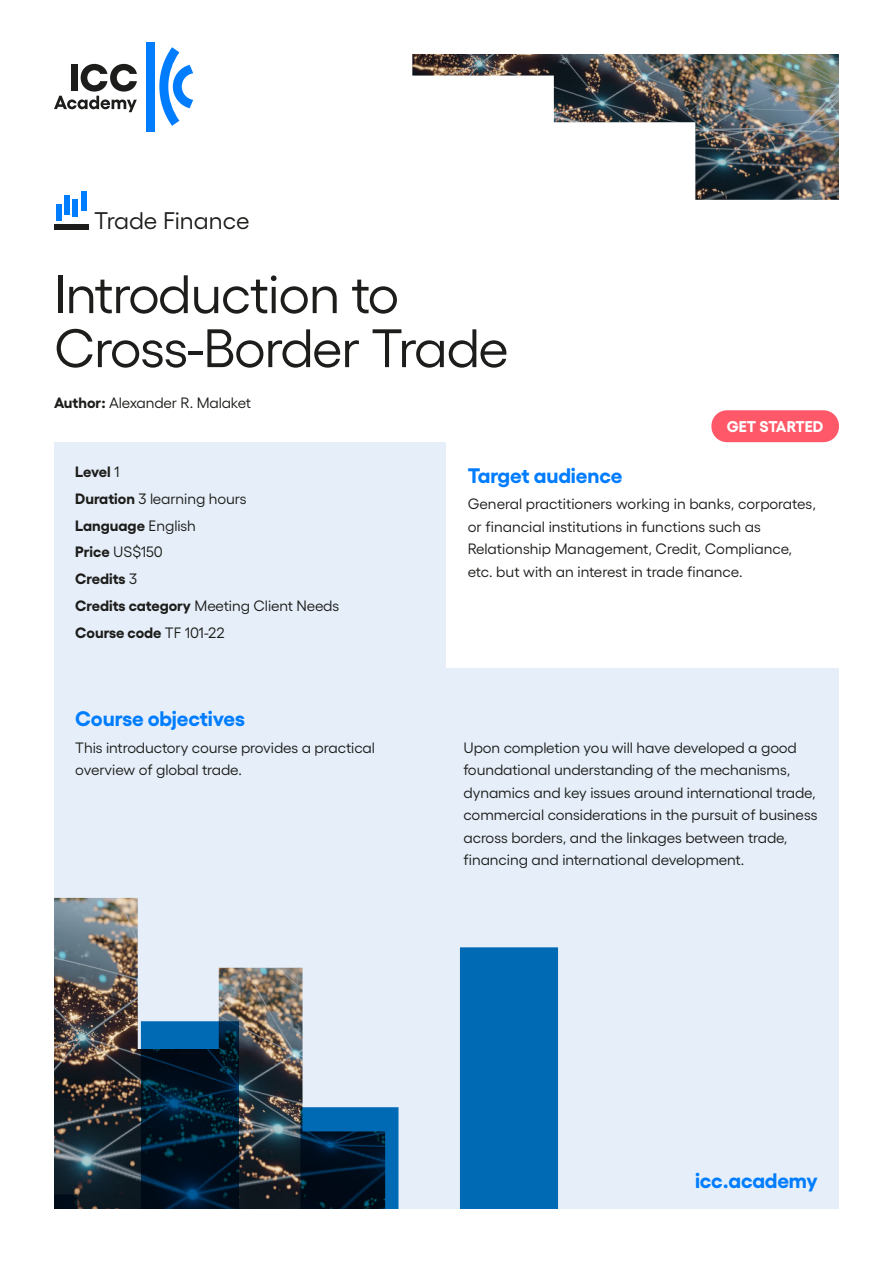
<style>
.page{position:relative;width:893px;height:1263px;background:#fff}
.page>*{position:absolute;margin:0;border:0;box-sizing:border-box;transform-origin:0 0}
.t1{font:54px/54px "Gellix";letter-spacing:-.02em;color:#1d1d1b}
.t2{font:24px "Gellix";letter-spacing:-.005em;color:#1d1d1b}
.t3{font:700 21px "Gellix";letter-spacing:-.005em;color:#007dff}
.t4{font:700 15.6px "Gellix";color:#fff}
.t5{font:15px/22.5px "Gellix";letter-spacing:-.005em;color:#1d1d1b}
.t6{font:700 15px/26.7px "Gellix";letter-spacing:-.005em;color:#1d1d1b}
.s1{font-weight:700}
.s2{font-weight:400}
</style>
<div class="page">
<div style="left:54px;top:442px;width:785px;height:767px;background:#e6eff9"></div>
<div style="left:446px;top:442px;width:393px;height:226px;background:#fff"></div>
<div style="left:146px;top:42px;width:9px;height:89px;background:#007dff"></div>
<svg style="left:159px;top:47px;width:34px;height:79px"></svg>
<svg style="left:54px;top:64px;width:83px;height:48px"></svg>
<div style="left:711px;top:410px;width:128px;height:32px;background:#ff5869;border-radius:16px"></div>
<div style="left:56px;top:204px;width:5px;height:17px;background:#007dff"></div>
<div style="left:81px;top:191px;width:5px;height:20px;background:#007dff"></div>
<div style="left:65px;top:195px;width:5px;height:20px;background:#007dff"></div>
<div style="left:73px;top:200px;width:5px;height:17px;background:#007dff"></div>
<div style="left:54px;top:224px;width:35px;height:5px;background:#1d1d1b"></div>
<img style="left:412px;top:54px;width:427px;height:146px">
<img style="left:54px;top:898px;width:84px;height:49px">
<img style="left:54px;top:947px;width:504px;height:262px">
<h2 class="t2" style="left:94px;top:210px;width:157px">Trade Finance</h2>
<h1 class="t1" style="left:54px;top:270px;width:456px">Introduction to<br>Cross-Border Trade</h1>
<p class="t5" style="left:54px;top:392px;width:199px"><span class="s1">Author:</span> Alexander R. Malaket</p>
<p class="t6" style="left:75px;top:459px;width:265px">Level <span class="s2">1<br></span>Duration <span class="s2">3 learning hours<br></span>Language <span class="s2">English<br></span>Price <span class="s2">US$150<br></span>Credits <span class="s2">3<br></span>Credits category <span class="s2">Meeting Client Needs<br></span>Course code <span class="s2">TF 101-22</span></p>
<p class="t4" style="left:727px;top:419px;width:98px">GET STARTED</p>
<h3 class="t3" style="left:468px;top:466px;width:156px">Target audience</h3>
<p class="t5" style="left:468px;top:494px;width:350px">General practitioners working in banks, corporates, or financial institutions in functions such as Relationship Management, Credit, Compliance, etc. but with an interest in trade finance.</p>
<h3 class="t3" style="left:75px;top:709px;width:171px">Course objectives</h3>
<p class="t5" style="left:75px;top:737px;width:301px">This introductory course provides a practical overview of global trade.</p>
<p class="t5" style="left:463px;top:737px;width:355px">Upon completion you will have developed a good foundational understanding of the mechanisms, dynamics and key issues around international trade, commercial considerations in the pursuit of business across borders, and the linkages between trade, financing and international development.</p>
<h3 class="t3" style="left:695px;top:1171px;width:124px">icc.academy</h3>
</div>
